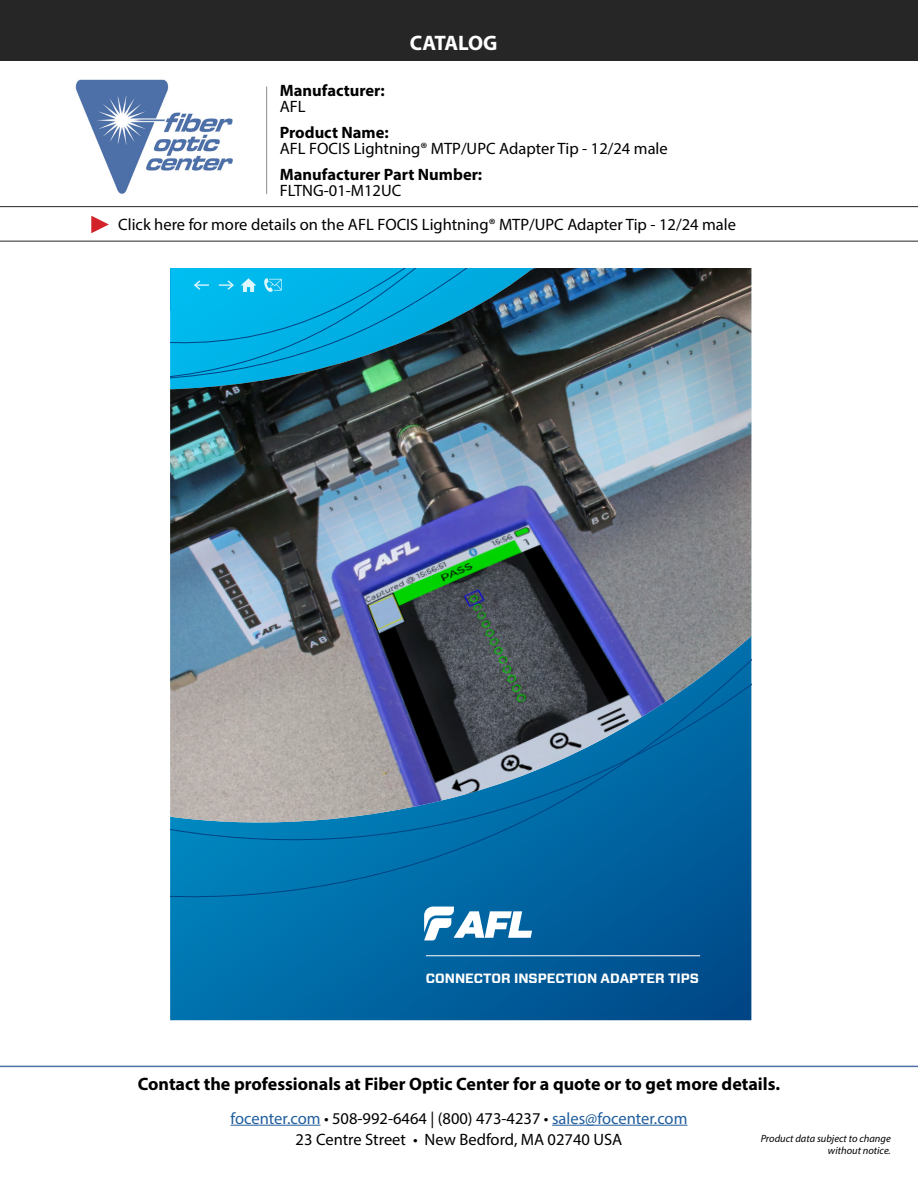
<style>
.page{position:relative;width:918px;height:1188px;background:#fff}
.page>*{position:absolute;margin:0;border:0;box-sizing:border-box;transform-origin:0 0}
.t1{font:700 21px "Myriad Pro";letter-spacing:-.02em;color:#fff}
.t2{font:700 18px "Myriad Pro";color:#000}
.t3{font:16.5px/16.5px "Myriad Pro";color:#000}
.t4{font:16.5px "Myriad Pro";color:#215e9e}
.t5{font:700 16.5px/16.5px "Myriad Pro";color:#000}
.t6{font:700 13.5px "Forza";color:#fff}
.t7{font:italic 10.5px/12.6px "Myriad Pro";color:#000;text-align:right}
.s1{font-weight:400}
.s2{font-weight:700}
.s3{color:#000}
</style>
<div class="page">
<hr style="left:231px;top:1125px;width:90px;height:1px;background:#215e9e">
<hr style="left:552px;top:1125px;width:135px;height:1px;background:#215e9e">
<hr style="left:0;top:1066px;width:918px;height:1px;background:#4f70a8">
<svg style="left:170px;top:909px;width:581px;height:111px;background:#00619e"></svg>
<hr style="left:426px;top:955px;width:274px;height:1px;background:#fff">
<img style="left:170px;top:268px;width:581px;height:379px">
<svg style="left:170px;top:647px;width:581px;height:262px;background:#3e7599"></svg>
<svg style="left:424px;top:907px;width:108px;height:33px"></svg>
<svg style="left:170px;top:268px;width:301px;height:112px;background:#099bc5"></svg>
<div style="left:0;top:0;width:918px;height:60px;background:#262626"></div>
<hr style="left:266px;top:87px;width:1px;height:107px;background:#8a8c8e">
<img style="left:75px;top:79px;width:158px;height:115px">
<hr style="left:0;top:241px;width:918px;height:1px;background:#262626">
<svg style="left:91px;top:216px;width:18px;height:17px"></svg>
<hr style="left:0;top:206px;width:918px;height:1px;background:#262626">
<p class="t1" style="left:410px;top:29px;width:89px">CATALOG</p>
<p class="t5" style="left:280px;top:81px;width:107px">Manufacturer:<br><span class="s1">AFL</span></p>
<p class="t3" style="left:280px;top:124px;width:390px"><span class="s2">Product Name:<br></span>AFL FOCIS Lightning® MTP/UPC Adapter Tip - 12/24 male</p>
<p class="t5" style="left:280px;top:165px;width:204px">Manufacturer Part Number:</p>
<p class="t3" style="left:280px;top:182px;width:123px">FLTNG-01-M12UC</p>
<p class="t3" style="left:118px;top:216px;width:619px">Click here for more details on the AFL FOCIS Lightning® MTP/UPC Adapter Tip - 12/24 male</p>
<p class="t6" style="left:426px;top:969px;width:275px">CONNECTOR INSPECTION ADAPTER TIPS</p>
<p class="t2" style="left:138px;top:1072px;width:644px">Contact the professionals at Fiber Optic Center for a quote or to get more details.</p>
<p class="t4" style="left:231px;top:1108px;width:458px">focenter.com <span class="s3">• 508-992-6464 | (800) 473-4237 •</span> sales@focenter.com</p>
<p class="t3" style="left:296px;top:1131px;width:328px">23 Centre Street • New Bedford, MA 02740 USA</p>
<p class="t7" style="left:761px;top:1132px;width:132px">Product data subject to change without notice.</p>
</div>
